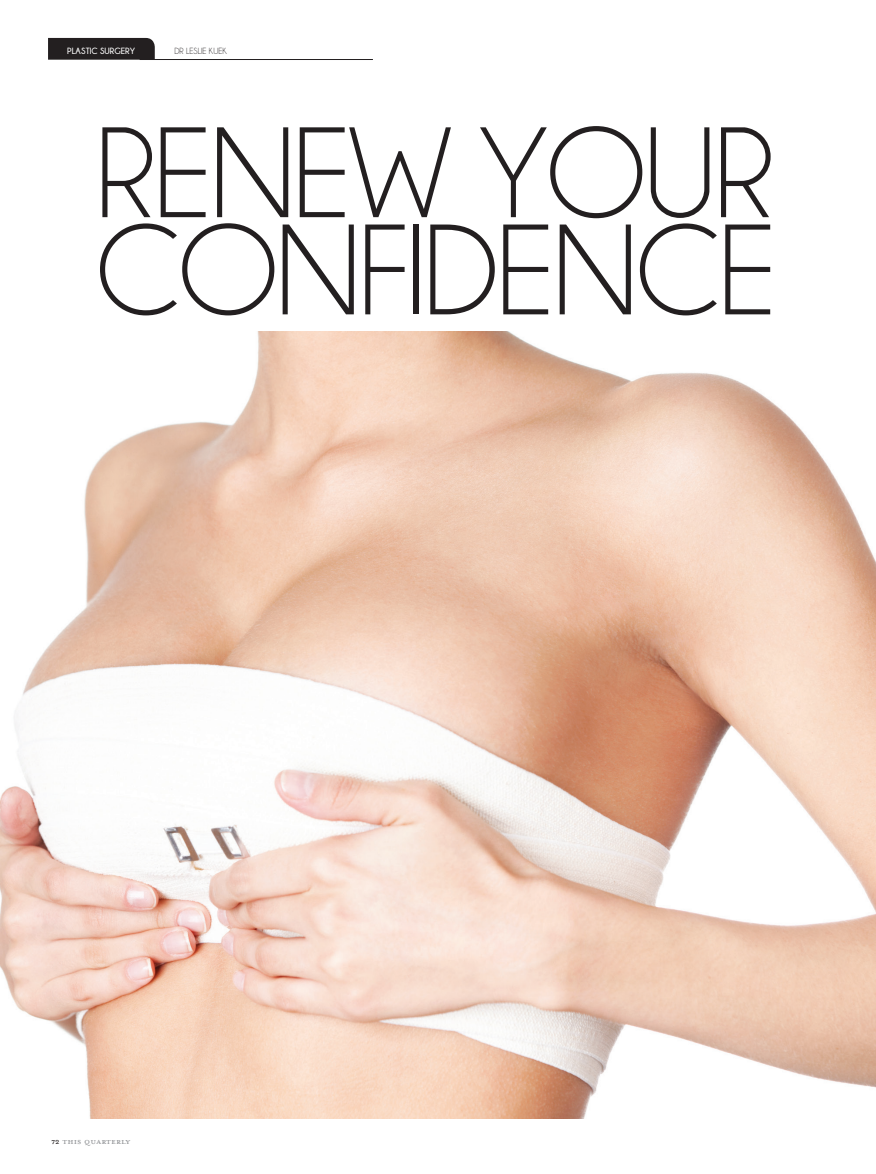
<style>
.page{position:relative;width:876px;height:1174px;background:#fff}
.page>*{position:absolute;margin:0;border:0;box-sizing:border-box;transform-origin:0 0}
.t1{font:130.05px/97.2px "Champagne&Limousines";letter-spacing:-.02em;color:#231f20}
.t2{font:12px "Mrs Eaves All Petite Caps";color:#939598}
.t3{font:700 9px "Champagne&Limousines";color:#fff}
.t4{font:9px "Champagne&Limousines";color:#231f20}
.s1{color:#231f20}
</style>
<div class="page">
<div style="left:48px;top:38px;width:107px;height:22px;background:#231f20"></div>
<hr style="left:140px;top:59px;width:233px;height:1px;background:#231f20">
<img style="left:0;top:332px;width:876px;height:786px">
<p class="t3" style="left:67px;top:46px;width:69px">PLASTIC SURGERY</p>
<p class="t4" style="left:174px;top:46px;width:54px">DR LESLIE KUEK</p>
<p class="t1" style="left:95px;top:126px;width:684px">RENEW YOUR<br>CONFIDENCE</p>
<p class="t2" style="left:51px;top:1135px;width:81px"><span class="s1">72</span> this quarterly</p>
</div>
